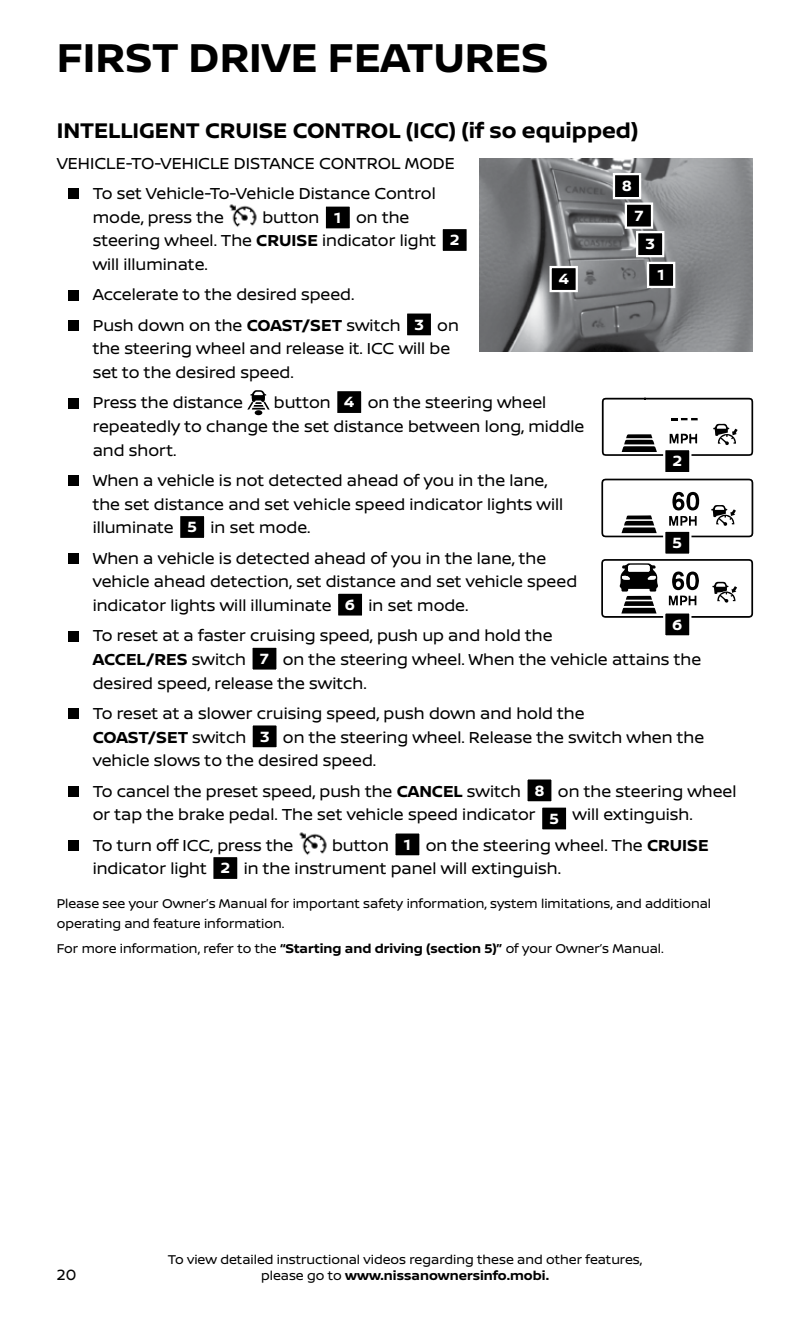
<style>
.page{position:relative;width:810px;height:1337px;background:#fff}
.page>*{position:absolute;margin:0;border:0;box-sizing:border-box;transform-origin:0 0}
.t1{font:700 42.75px "Nissan Brand";color:#000}
.t2{font:700 22.5px "Nissan Brand";color:#000}
.t3{font:16.88px/23.6px "Nissan Brand";color:#000}
.t4{font:700 15.75px "Nissan Brand";color:#fff}
.t5{font:15.75px "Nissan Brand";color:#000}
.t6{font:13.5px/20.2px "Nissan Brand";color:#000}
.t7{font:700 13.5px "Nissan Brand";color:#000}
.s1{font-weight:700;font-size:15.75px;color:#fff}
.s2{font-weight:700}
.s3{font-weight:400}
</style>
<div class="page">
<div style="left:68px;top:189px;width:10px;height:10px;background:#000"></div>
<img style="left:229px;top:204px;width:28px;height:23px">
<div style="left:325px;top:205px;width:26px;height:24px;background:#000"></div>
<div style="left:324px;top:204px;width:28px;height:27px;border:2px solid #fff"></div>
<div style="left:442px;top:228px;width:26px;height:24px;background:#000"></div>
<div style="left:441px;top:227px;width:28px;height:26px;border:2px solid #fff"></div>
<div style="left:68px;top:290px;width:10px;height:10px;background:#000"></div>
<div style="left:68px;top:320px;width:10px;height:11px;background:#000"></div>
<div style="left:406px;top:312px;width:26px;height:24px;background:#000"></div>
<div style="left:405px;top:311px;width:28px;height:26px;border:2px solid #fff"></div>
<div style="left:68px;top:398px;width:10px;height:10px;background:#000"></div>
<svg style="left:247px;top:390px;width:23px;height:25px"></svg>
<div style="left:336px;top:390px;width:26px;height:24px;background:#000"></div>
<div style="left:335px;top:389px;width:28px;height:26px;border:2px solid #fff"></div>
<div style="left:68px;top:475px;width:10px;height:11px;background:#000"></div>
<div style="left:179px;top:515px;width:26px;height:24px;background:#000"></div>
<div style="left:178px;top:514px;width:28px;height:26px;border:2px solid #fff"></div>
<div style="left:68px;top:553px;width:10px;height:11px;background:#000"></div>
<div style="left:337px;top:592px;width:26px;height:24px;background:#000"></div>
<div style="left:336px;top:591px;width:28px;height:27px;border:2px solid #fff"></div>
<div style="left:68px;top:631px;width:10px;height:10px;background:#000"></div>
<div style="left:251px;top:646px;width:27px;height:24px;background:#000"></div>
<div style="left:250px;top:645px;width:29px;height:27px;border:2px solid #fff"></div>
<div style="left:68px;top:708px;width:10px;height:11px;background:#000"></div>
<div style="left:252px;top:724px;width:26px;height:24px;background:#000"></div>
<div style="left:250px;top:723px;width:29px;height:26px;border:2px solid #fff"></div>
<div style="left:68px;top:786px;width:10px;height:10px;background:#000"></div>
<div style="left:526px;top:778px;width:27px;height:24px;background:#000"></div>
<div style="left:525px;top:777px;width:29px;height:26px;border:2px solid #fff"></div>
<div style="left:541px;top:806px;width:26px;height:24px;background:#000"></div>
<div style="left:540px;top:805px;width:28px;height:26px;border:2px solid #fff"></div>
<div style="left:68px;top:840px;width:10px;height:10px;background:#000"></div>
<img style="left:299px;top:832px;width:28px;height:23px">
<div style="left:394px;top:832px;width:26px;height:24px;background:#000"></div>
<div style="left:393px;top:831px;width:29px;height:26px;border:2px solid #fff"></div>
<div style="left:212px;top:856px;width:26px;height:24px;background:#000"></div>
<div style="left:211px;top:855px;width:29px;height:26px;border:2px solid #fff"></div>
<svg style="left:601px;top:478px;width:152px;height:60px"></svg>
<svg style="left:602px;top:398px;width:151px;height:58px"></svg>
<svg style="left:601px;top:559px;width:152px;height:59px"></svg>
<div style="left:664px;top:449px;width:26px;height:24px;background:#000"></div>
<div style="left:663px;top:448px;width:28px;height:26px;border:2px solid #fff"></div>
<div style="left:664px;top:531px;width:26px;height:24px;background:#000"></div>
<div style="left:663px;top:529px;width:28px;height:27px;border:2px solid #fff"></div>
<div style="left:664px;top:612px;width:26px;height:24px;background:#000"></div>
<div style="left:663px;top:611px;width:28px;height:26px;border:2px solid #fff"></div>
<img style="left:479px;top:159px;width:273px;height:192px">
<div style="left:648px;top:263px;width:26px;height:24px;background:#000"></div>
<div style="left:647px;top:262px;width:28px;height:26px;border:2px solid #fff"></div>
<div style="left:551px;top:267px;width:26px;height:24px;background:#000"></div>
<div style="left:550px;top:266px;width:28px;height:26px;border:2px solid #fff"></div>
<div style="left:614px;top:174px;width:26px;height:24px;background:#000"></div>
<div style="left:613px;top:173px;width:28px;height:26px;border:2px solid #fff"></div>
<div style="left:626px;top:204px;width:26px;height:24px;background:#000"></div>
<div style="left:625px;top:202px;width:28px;height:27px;border:2px solid #fff"></div>
<div style="left:637px;top:232px;width:26px;height:24px;background:#000"></div>
<div style="left:636px;top:231px;width:28px;height:26px;border:2px solid #fff"></div>
<h1 class="t1" style="left:57px;top:27px;width:494px">FIRST DRIVE FEATURES</h1>
<h2 class="t2" style="left:57px;top:114px;width:583px">INTELLIGENT CRUISE CONTROL (ICC) (if so equipped)</h2>
<p class="t3" style="left:93px;top:147px;width:364px;line-height:30.4px;text-indent:-36px">VEHICLE-TO-VEHICLE DISTANCE CONTROL MODE<br>To set Vehicle-To-Vehicle Distance Control</p>
<p class="t3" style="left:93px;top:204px;width:133px">mode, press the</p>
<p class="t4" style="left:622px;top:175px;width:12px">8</p>
<p class="t4" style="left:634px;top:204px;width:11px">7</p>
<p class="t3" style="left:93px;top:204px;width:368px;text-indent:170px">button <span class="s1">1</span> on the steering wheel. The <span class="s2">CRUISE</span> indicator light <span class="s1">2 </span>will illuminate.</p>
<p class="t3" style="left:93px;top:279px;width:368px;line-height:30.4px">Accelerate to the desired speed.<br>Push down on the <span class="s2">COAST/SET</span> switch <span class="s1">3</span> on</p>
<p class="t3" style="left:93px;top:336px;width:359px">the steering wheel and release it. ICC will be set to the desired speed.</p>
<p class="t3" style="left:93px;top:390px;width:152px">Press the distance</p>
<p class="t4" style="left:645px;top:233px;width:11px">3</p>
<p class="t4" style="left:558px;top:268px;width:12px">4</p>
<p class="t4" style="left:658px;top:263px;width:9px">1</p>
<p class="t3" style="left:93px;top:390px;width:493px;text-indent:181px">button <span class="s1">4</span> on the steering wheel repeatedly to change the set distance between long, middle and short.</p>
<p class="t3" style="left:93px;top:468px;width:472px">When a vehicle is not detected ahead of you in the lane, the set distance and set vehicle speed indicator lights will illuminate <span class="s1">5</span> in set mode.</p>
<p class="t3" style="left:93px;top:545px;width:486px">When a vehicle is detected ahead of you in the lane, the vehicle ahead detection, set distance and set vehicle speed indicator lights will illuminate <span class="s1">6</span> in set mode.</p>
<p class="t3" style="left:93px;top:623px;width:610px">To reset at a faster cruising speed, push up and hold the<br><span class="s2">ACCEL/RES</span> switch <span class="s1">7</span> on the steering wheel. When the vehicle attains the desired speed, release the switch.</p>
<p class="t3" style="left:93px;top:701px;width:613px">To reset at a slower cruising speed, push down and hold the<br><span class="s2">COAST/SET</span> switch <span class="s1">3</span> on the steering wheel. Release the switch when the vehicle slows to the desired speed.</p>
<p class="t3" style="left:93px;top:778px;width:645px">To cancel the preset speed, push the <span class="s2">CANCEL</span> switch <span class="s1">8</span> on the steering wheel or tap the brake pedal. The set vehicle speed indicator <sub>5</sub> will extinguish.</p>
<p class="t3" style="left:93px;top:832px;width:202px">To turn off ICC, press the</p>
<p class="t4" style="left:672px;top:450px;width:11px">2</p>
<p class="t4" style="left:673px;top:531px;width:11px">5</p>
<p class="t4" style="left:672px;top:613px;width:12px">6</p>
<p class="t3" style="left:93px;top:832px;width:617px;text-indent:239px">button <span class="s1">1</span> on the steering wheel. The <span class="s2">CRUISE </span>indicator light <span class="s1">2</span> in the instrument panel will extinguish.</p>
<p class="t6" style="left:57px;top:893px;width:656px">Please see your Owner’s Manual for important safety information, system limitations, and additional operating and feature information.</p>
<p class="t6" style="left:57px;top:938px;width:609px">For more information, refer to the <span class="s2">“Starting and driving (section 5)”</span> of your Owner’s Manual.</p>
<p class="t6" style="left:168px;top:1248px;width:476px">To view detailed instructional videos regarding these and other features,</p>
<p class="t5" style="left:57px;top:1263px;width:21px">20</p>
<p class="t7" style="left:261px;top:1265px;width:289px"><span class="s3">please go to</span> www.nissanownersinfo.mobi.</p>
</div>
